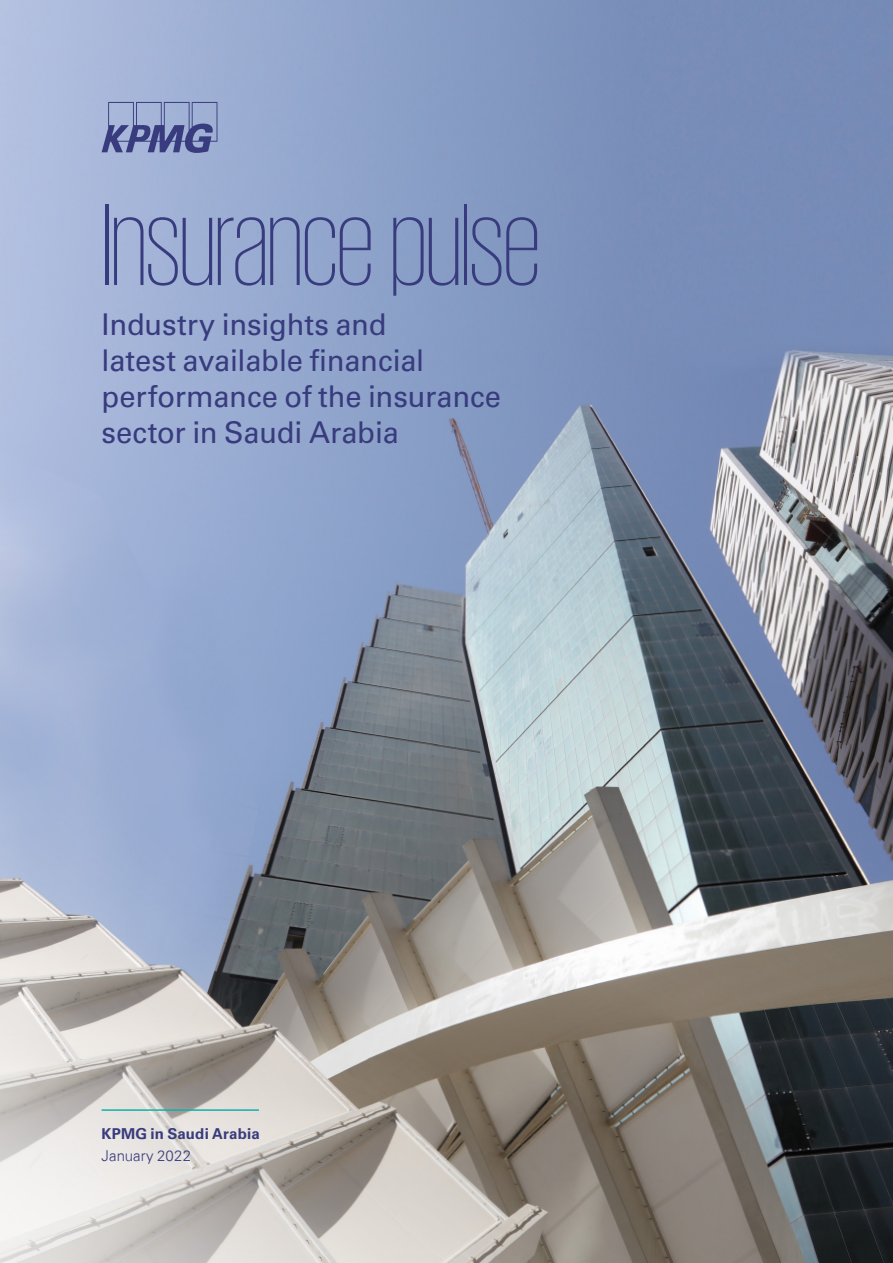
<style>
.page{position:relative;width:893px;height:1263px;background:#fff}
.page>*{position:absolute;margin:0;border:0;box-sizing:border-box;transform-origin:0 0}
.t1{font:200 118.5px "KPMG";letter-spacing:-.015em;color:#383b7d}
.t2{font:30px/36px "Univers LT Std";letter-spacing:-.005em;color:#383b7d}
.t3{font:700 15px "Univers LT Std";letter-spacing:.01em;color:#383b7d}
.t4{font:300 15px "Univers 45";letter-spacing:.01em;color:#383b7d}
</style>
<div class="page">
<img style="left:0;top:0;width:893px;height:1263px">
<hr style="left:102px;top:1109px;width:157px;height:2px;background:#13afa8">
<svg style="left:102px;top:102px;width:115px;height:51px;background:#7d89b7"></svg>
<h1 class="t1" style="left:102px;top:189px;width:440px">Insurance pulse</h1>
<p class="t2" style="left:102px;top:306px;width:401px">Industry insights and<br>latest available financial performance of the insurance sector in Saudi Arabia</p>
<p class="t3" style="left:102px;top:1125px;width:160px">KPMG in Saudi Arabia</p>
<p class="t4" style="left:102px;top:1147px;width:91px">January 2022</p>
</div>
